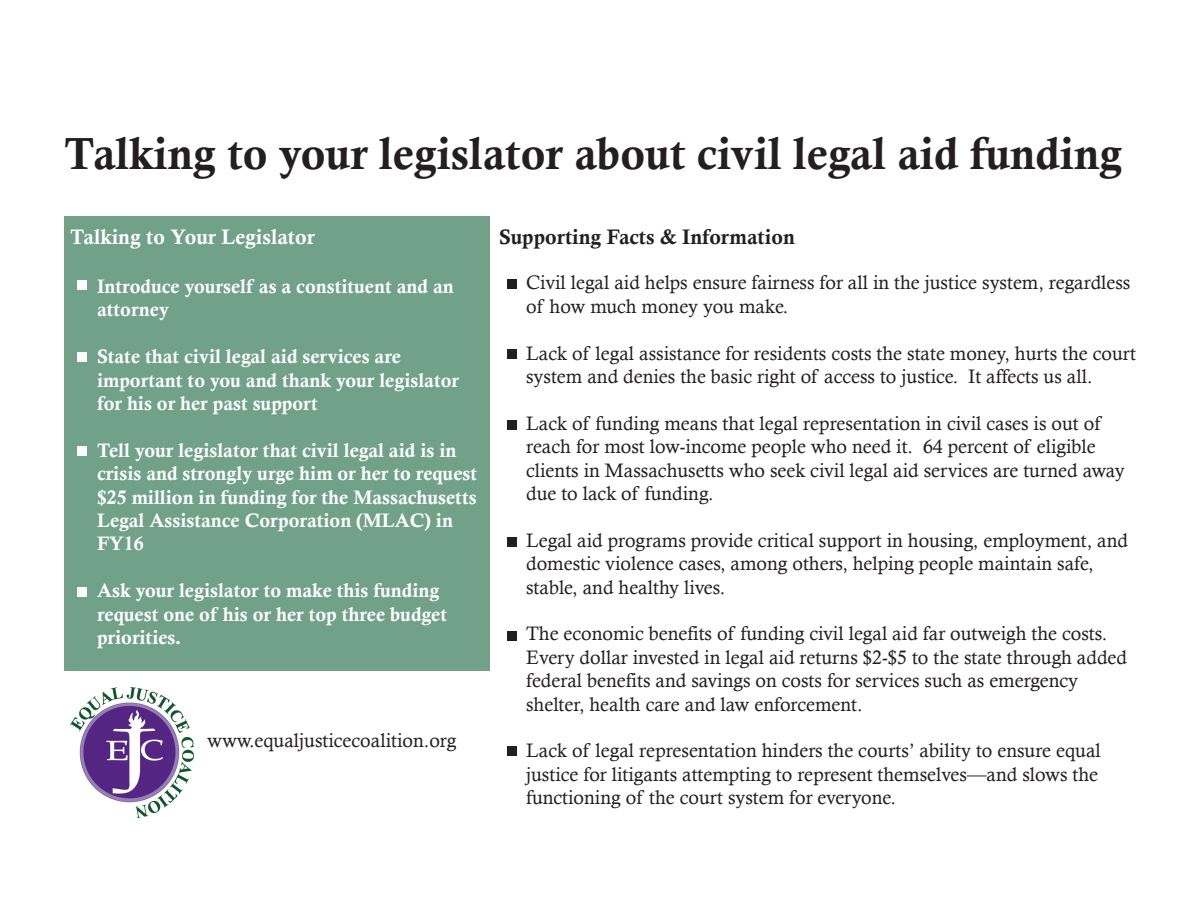
<style>
.page{position:relative;width:1188px;height:918px;background:#fff}
.page>*{position:absolute;margin:0;border:0;box-sizing:border-box;transform-origin:0 0}
.t1{font:45px "Calis MT Bol";color:#231f20}
.t2{font:21px "Calis MT Bol";color:#231f20}
.t3{font:21px "Calis MT Bol";color:#fff}
.t4{font:19.5px/23.4px "Calisto";color:#231f20}
.t5{font:19.5px/23.4px "Calis MT Bol";color:#fff}
</style>
<div class="page">
<div style="left:64px;top:217px;width:425px;height:454px;background:#71a289"></div>
<img style="left:70px;top:687px;width:124px;height:132px">
<div style="left:78px;top:281px;width:9px;height:9px;background:#fff"></div>
<div style="left:78px;top:352px;width:9px;height:10px;background:#fff"></div>
<div style="left:78px;top:587px;width:9px;height:10px;background:#fff"></div>
<div style="left:78px;top:446px;width:9px;height:10px;background:#fff"></div>
<div style="left:508px;top:279px;width:9px;height:9px;background:#231f20"></div>
<div style="left:508px;top:349px;width:9px;height:9px;background:#231f20"></div>
<div style="left:508px;top:420px;width:9px;height:10px;background:#231f20"></div>
<div style="left:508px;top:537px;width:9px;height:10px;background:#231f20"></div>
<div style="left:508px;top:631px;width:9px;height:10px;background:#231f20"></div>
<div style="left:508px;top:746px;width:9px;height:10px;background:#231f20"></div>
<h1 class="t1" style="left:64px;top:128px;width:1059px">Talking to your legislator about civil legal aid funding</h1>
<p class="t3" style="left:70px;top:225px;width:246px">Talking to Your Legislator</p>
<p class="t5" style="left:97px;top:275px;width:358px">Introduce yourself as a constituent and an attorney</p>
<p class="t5" style="left:97px;top:345px;width:363px">State that civil legal aid services are important to you and thank your legislator for his or her past support</p>
<p class="t5" style="left:97px;top:438px;width:382px">Tell your legislator that civil legal aid is in crisis and strongly urge him or her to request $25 million in funding for the Massachusetts Legal Assistance Corporation (MLAC) in FY16</p>
<p class="t5" style="left:97px;top:579px;width:352px">Ask your legislator to make this funding request one of his or her top three budget priorities.</p>
<p class="t4" style="left:207px;top:728px;width:251px">www.equaljusticecoalition.org</p>
<p class="t2" style="left:499px;top:225px;width:297px">Supporting Facts &amp; Information</p>
<p class="t4" style="left:526px;top:271px;width:606px">Civil legal aid helps ensure fairness for all in the justice system, regardless of how much money you make.</p>
<p class="t4" style="left:526px;top:341px;width:611px">Lack of legal assistance for residents costs the state money, hurts the court system and denies the basic right of access to justice. It affects us all.</p>
<p class="t4" style="left:526px;top:411px;width:600px">Lack of funding means that legal representation in civil cases is out of reach for most low-income people who need it. 64 percent of eligible clients in Massachusetts who seek civil legal aid services are turned away due to lack of funding.</p>
<p class="t4" style="left:526px;top:528px;width:603px">Legal aid programs provide critical support in housing, employment, and domestic violence cases, among others, helping people maintain safe, stable, and healthy lives.</p>
<p class="t4" style="left:526px;top:622px;width:603px">The economic benefits of funding civil legal aid far outweigh the costs.<br>Every dollar invested in legal aid returns $2-$5 to the state through added federal benefits and savings on costs for services such as emergency shelter, health care and law enforcement.</p>
<p class="t4" style="left:526px;top:739px;width:576px">Lack of legal representation hinders the courts’ ability to ensure equal justice for litigants attempting to represent themselves—and slows the functioning of the court system for everyone.</p>
</div>
